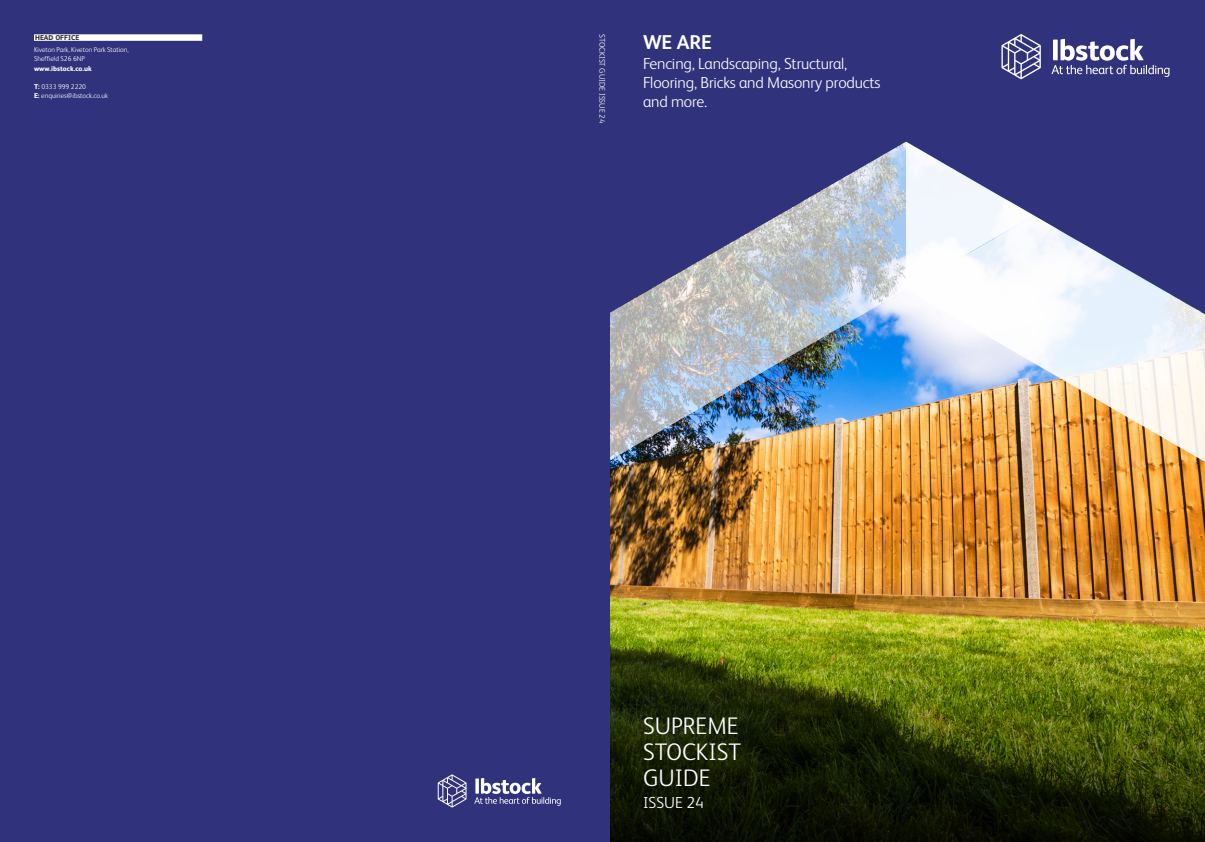
<style>
.page{position:relative;width:1205px;height:842px;background:#fff}
.page>*{position:absolute;margin:0;border:0;box-sizing:border-box;transform-origin:0 0}
.t1{font:300 24px/26px "FS Albert";color:#fff;text-align:justify}
.t2{font:700 20px "FS Albert";color:#fff}
.t3{font:300 16px/19.2px "FS Albert";letter-spacing:-.01em;color:#fff}
.t4{font:300 8px "FS Albert";color:#fff}
.t5{font:300 7px/8.4px "FS Albert";color:#fff}
.t6{font:800 7px "FS Albert";color:#fff}
.t7{font:800 7px "FS Albert";color:#312f30}
.s1{font-weight:800}
</style>
<div class="page">
<div style="left:609px;top:0;width:596px;height:142px;background:#30327c"></div>
<img style="left:609px;top:142px;width:596px;height:487px">
<svg style="left:609px;top:629px;width:596px;height:213px;background:#3b4708"></svg>
<svg style="left:1001px;top:34px;width:40px;height:45px;background:#686a9f"></svg>
<svg style="left:1051px;top:39px;width:118px;height:38px"></svg>
<img style="left:609px;top:142px;width:297px;height:341px">
<svg style="left:906px;top:216px;width:299px;height:267px"></svg>
<svg style="left:906px;top:142px;width:128px;height:147px"></svg>
<div style="left:595px;top:0;width:14px;height:842px;background:#30327c"></div>
<div style="left:0;top:0;width:595px;height:842px;background:#30327c"></div>
<svg style="left:438px;top:774px;width:28px;height:33px"></svg>
<svg style="left:474px;top:778px;width:87px;height:28px"></svg>
<div style="left:34px;top:34px;width:168px;height:7px;background:#fff"></div>
<p class="t7" style="left:35px;top:33px;width:46px">HEAD OFFICE</p>
<p class="t5" style="left:34px;top:46px;width:96px">Kiveton Park, Kiveton Park Station,<br>Sheffield S26 6NP</p>
<p class="t6" style="left:34px;top:65px;width:59px">www.ibstock.co.uk</p>
<p class="t5" style="left:34px;top:83px;width:75px"><span class="s1">T:</span> 0333 999 2220<br><span class="s1">E:</span> enquiries@ibstock.co.uk</p>
<p class="t4" style="left:607px;top:34px;width:91px;rotate:90deg">STOCKIST GUIDE ISSUE 24</p>
<h2 class="t2" style="left:643px;top:31px;width:70px">WE ARE</h2>
<h3 class="t3" style="left:643px;top:53px;width:239px">Fencing, Landscaping, Structural,<br>Flooring, Bricks and Masonry products and more.</h3>
<h1 class="t1" style="left:643px;top:712px;width:100px">SUPREME STOCKIST GUIDE</h1>
<h3 class="t3" style="left:643px;top:793px;width:62px">ISSUE 24</h3>
</div>
